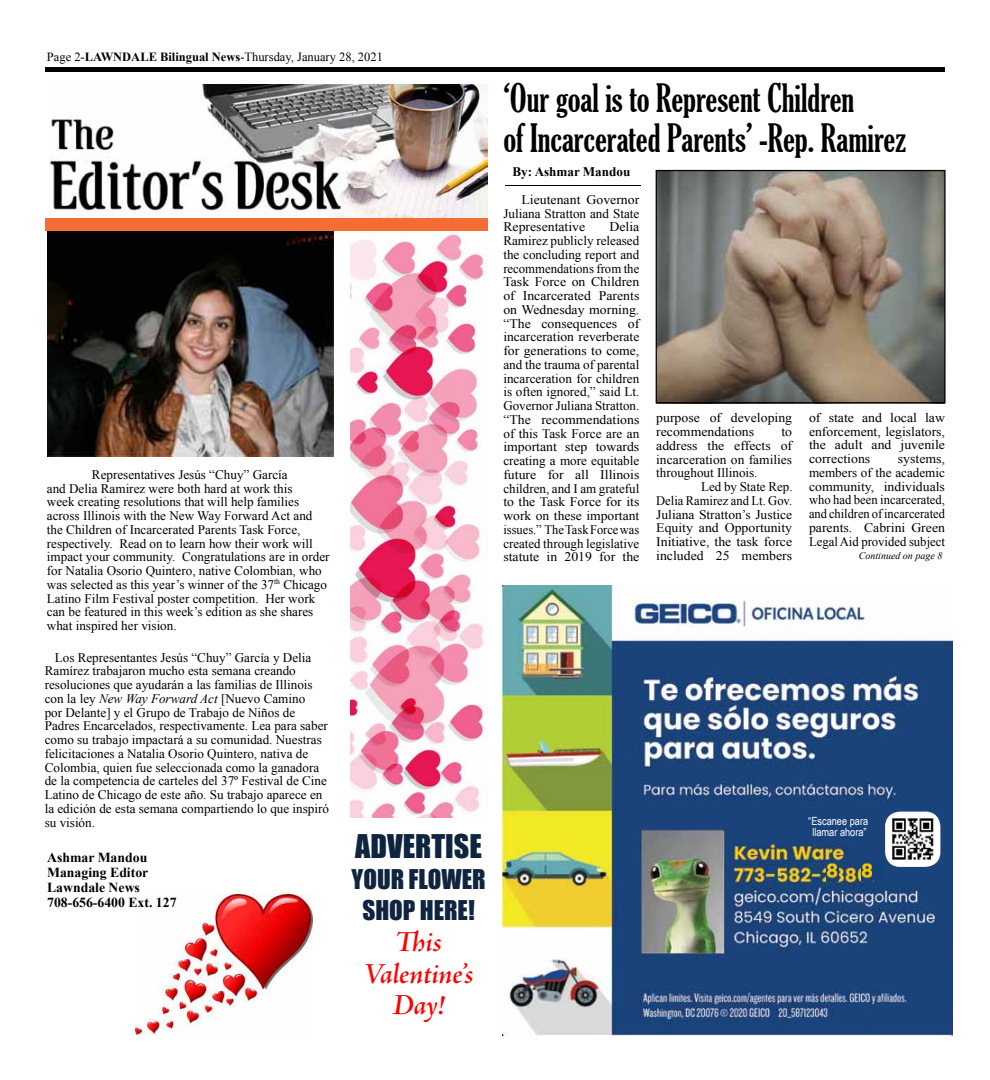
<style>
.page{position:relative;width:990px;height:1080px;background:#fff}
.page>*{position:absolute;margin:0;border:0;box-sizing:border-box;transform-origin:0 0}
.t1{font:extra-condensed 37.5px/40px "Gloucester";color:#000}
.t2{font:30px/31.2px "Adobe Jenson Pro Semibold It Subh";color:#f00;text-align:center}
.t3{font:30px "Impact";color:#0f243e}
.t4{font:25px/31.2px "Impact";color:#0f243e;text-align:center}
.t5{font:700 13.75px/15px "Times New Roman";color:#000}
.t6{font:13.12px/13.8px "Times New Roman";color:#000}
.t7{font:13.12px/13.8px "Times New Roman";color:#000;text-align:justify;scale:1.05 1}
.t8{font:700 13.12px "Times New Roman";color:#000}
.t9{font:12.5px "Times New Roman";color:#000}
.t10{font:11.25px/11.2px "Arial Narrow";color:#fff;text-align:center}
.t11{font:italic 10px "Times New Roman";color:#000}
.s1{font-weight:700}
.s2{font-style:italic}
</style>
<div class="page">
<img style="left:49px;top:84px;width:438px;height:134px">
<div style="left:45px;top:218px;width:443px;height:13px;background:#f46d35"></div>
<hr style="left:45px;top:68px;width:900px;height:4px;background:#000">
<img style="left:47px;top:231px;width:287px;height:225px">
<img style="left:502px;top:585px;width:450px;height:451px">
<img style="left:861px;top:860px;width:13px;height:22px">
<div style="left:872px;top:860px;width:13px;height:19px;background:#144379"></div>
<img style="left:885px;top:812px;width:55px;height:55px">
<img style="left:826px;top:860px;width:13px;height:22px">
<hr style="left:505px;top:185px;width:136px;height:1px;background:#000">
<img style="left:351px;top:232px;width:137px;height:586px">
<img style="left:658px;top:172px;width:286px;height:229px">
<div style="left:656px;top:170px;width:290px;height:233px;border:1px solid #000"></div>
<img style="left:135px;top:895px;width:177px;height:139px">
<p class="t9" style="left:47px;top:49px;width:337px">Page 2-<span class="s1">LAWNDALE Bilingual News</span>-Thursday, January 28, 2021</p>
<p class="t6" style="left:47px;top:467px;width:284px;text-indent:45px">Representatives Jesús “Chuy” García<br>and Delia Ramirez were both hard at work this<br>week creating resolutions that will help families across Illinois with the New Way Forward Act and the Children of Incarcerated Parents Task Force, respectively. Read on to learn how their work will impact your community. Congratulations are in order for Natalia Osorio Quintero, native Colombian, who was selected as this year’s winner of the 37<sup>th</sup> Chicago Latino Film Festival poster competition. Her work can be featured in this week’s edition as she shares what inspired her vision.</p>
<p class="t6" style="left:45px;top:650px;width:286px;text-indent:10px">Los Representantes Jesús “Chuy” García y Delia Ramírez trabajaron mucho esta semana creando resoluciones que ayudarán a las familias de Illinois con la ley <span class="s2">New Way Forward Act</span> [Nuevo Camino<br>por Delante] y el Grupo de Trabajo de Niños de Padres Encarcelados, respectivamente. Lea para saber como su trabajo impactará a su comunidad. Nuestras felicitaciones a Natalia Osorio Quintero, nativa de Colombia, quien fue seleccionada como la ganadora de la competencia de carteles del 37º Festival de Cine Latino de Chicago de este año. Su trabajo aparece en la edición de esta semana compartiendo lo que inspiró su visión.</p>
<p class="t5" style="left:47px;top:850px;width:131px">Ashmar Mandou<br>Managing Editor<br>Lawndale News<br>708-656-6400 Ext. 127</p>
<h2 class="t3" style="left:355px;top:823px;width:128px">ADVERTISE</h2>
<h3 class="t4" style="left:352px;top:863px;width:135px">YOUR FLOWER<br>SHOP HERE!</h3>
<h2 class="t2" style="left:364px;top:928px;width:112px">This<br>Valentine’s<br>Day!</h2>
<h1 class="t1" style="left:503px;top:78px;width:404px">‘Our goal is to Represent Children<br>of Incarcerated Parents’ -Rep. Ramirez</h1>
<p class="t8" style="left:512px;top:163px;width:119px">By: Ashmar Mandou</p>
<p class="t7" style="left:503px;top:192px;width:131px;text-indent:18px">Lieutenant Governor Juliana Stratton and State Representative</p>
<p class="t7" style="left:503px;top:220px;width:131px;text-indent:106px">Delia Ramirez publicly released the concluding report and recommendations from the Task Force on Children of Incarcerated Parents on Wednesday morning. “The consequences of incarceration reverberate for generations to come, and the trauma of parental incarceration for children is often ignored,” said Lt.<br>Governor Juliana Stratton. “The recommendations of this Task Force are an important step towards creating a more equitable future for all Illinois children, and I am grateful to the Task Force for its work on these important issues.” The Task Force was created through legislative statute in 2019 for the</p>
<p class="t7" style="left:809px;top:411px;width:131px">of state and local law enforcement, legislators, the adult and juvenile corrections</p>
<p class="t7" style="left:656px;top:411px;width:131px">purpose of developing recommendations</p>
<p class="t7" style="left:656px;top:425px;width:131px;text-indent:125px">to address the effects of incarceration on families throughout Illinois.</p>
<p class="t6" style="left:656px;top:480px;width:138px;text-align:justify;text-indent:45px">Led by State Rep.<br>Delia Ramirez and Lt. Gov.<br>Juliana Stratton’s Justice Equity and Opportunity Initiative, the task force included 25 members</p>
<p class="t7" style="left:809px;top:452px;width:131px;text-indent:89px">systems, members of the academic community, individuals who had been incarcerated, and children of incarcerated parents. Cabrini Green Legal Aid provided subject</p>
<p class="t11" style="left:859px;top:549px;width:85px">Continued on page 8</p>
<p class="t10" style="left:808px;top:815px;width:61px">“Escanee para llamar ahora”</p>
</div>
